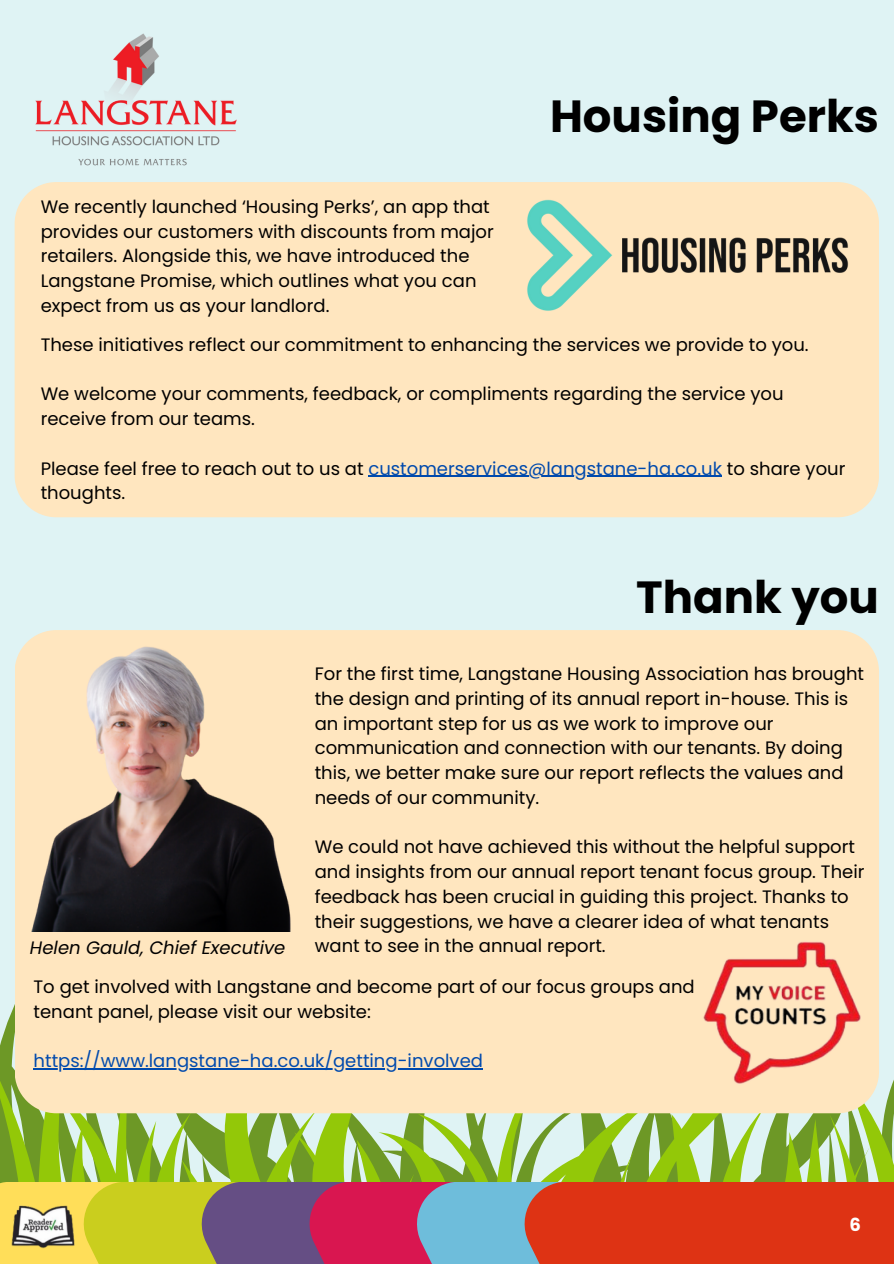
<style>
.page{position:relative;width:894px;height:1264px;background:#fff}
.page>*{position:absolute;margin:0;border:0;box-sizing:border-box;transform-origin:0 0}
.t1{font:700 45px "Poppins";color:#000}
.t2{font:18px/24.8px "Poppins";color:#000}
.t3{font:18px "Poppins";color:#004aad}
.t4{font:italic 18px "Poppins";color:#000}
.t5{font:700 18px "Poppins";color:#fff}
.s1{color:#004aad}
</style>
<div class="page">
<div style="left:0;top:0;width:893px;height:1263px;background:#dff3f4"></div>
<img style="left:35px;top:33px;width:202px;height:133px">
<svg style="left:0;top:1003px;width:893px;height:179px"></svg>
<div style="left:0;top:1182px;width:383px;height:81px;background:#ffde59"></div>
<div style="left:84px;top:1182px;width:414px;height:81px;background:#cace1e"></div>
<div style="left:202px;top:1182px;width:414px;height:81px;background:#654e84"></div>
<div style="left:309px;top:1182px;width:415px;height:81px;background:#d91650"></div>
<div style="left:417px;top:1182px;width:414px;height:81px;background:#6ebddb"></div>
<div style="left:524px;top:1182px;width:369px;height:81px;background:#de3314"></div>
<div style="left:15px;top:630px;width:863px;height:483px;background:#ffe6bf"></div>
<img style="left:696px;top:930px;width:165px;height:162px">
<img style="left:25px;top:642px;width:268px;height:289px">
<div style="left:15px;top:182px;width:863px;height:335px;background:#ffe6bf"></div>
<img style="left:523px;top:196px;width:329px;height:119px">
<hr style="left:34px;top:1068px;width:449px;height:1px;background:#004aad">
<hr style="left:368px;top:475px;width:353px;height:2px;background:#004aad">
<img style="left:11px;top:1205px;width:64px;height:44px">
<p class="t2" style="left:41px;top:194px;width:454px">We recently launched ‘Housing Perks’, an app that provides our customers with discounts from major retailers. Alongside this, we have introduced the Langstane Promise, which outlines what you can expect from us as your landlord.</p>
<p class="t1" style="left:550px;top:85px;width:330px">Housing Perks</p>
<p class="t2" style="left:41px;top:332px;width:769px">These initiatives reflect our commitment to enhancing the services we provide to you.</p>
<p class="t2" style="left:41px;top:381px;width:744px">We welcome your comments, feedback, or compliments regarding the service you receive from our teams.</p>
<p class="t2" style="left:41px;top:456px;width:806px">Please feel free to reach out to us at <span class="s1">customerservices@langstane-ha.co.uk</span> to share your</p>
<p class="t2" style="left:41px;top:480px;width:86px">thoughts.</p>
<p class="t1" style="left:636px;top:565px;width:244px">Thank you</p>
<p class="t2" style="left:314px;top:661px;width:550px">For the first time, Langstane Housing Association has brought the design and printing of its annual report in-house. This is an important step for us as we work to improve our communication and connection with our tenants. By doing this, we better make sure our report reflects the values and needs of our community.</p>
<p class="t2" style="left:314px;top:834px;width:551px">We could not have achieved this without the helpful support and insights from our annual report tenant focus group. Their feedback has been crucial in guiding this project. Thanks to their suggestions, we have a clearer idea of what tenants</p>
<p class="t4" style="left:30px;top:934px;width:257px">Helen Gauld, Chief Executive</p>
<p class="t2" style="left:314px;top:933px;width:292px">want to see in the annual report.</p>
<p class="t2" style="left:34px;top:974px;width:662px">To get involved with Langstane and become part of our focus groups and tenant panel, please visit our website:</p>
<h1 class="t3" style="left:34px;top:1048px;width:451px">https://www.langstane-ha.co.uk/getting-involved</h1>
<p class="t5" style="left:849px;top:1212px;width:13px">6</p>
</div>
